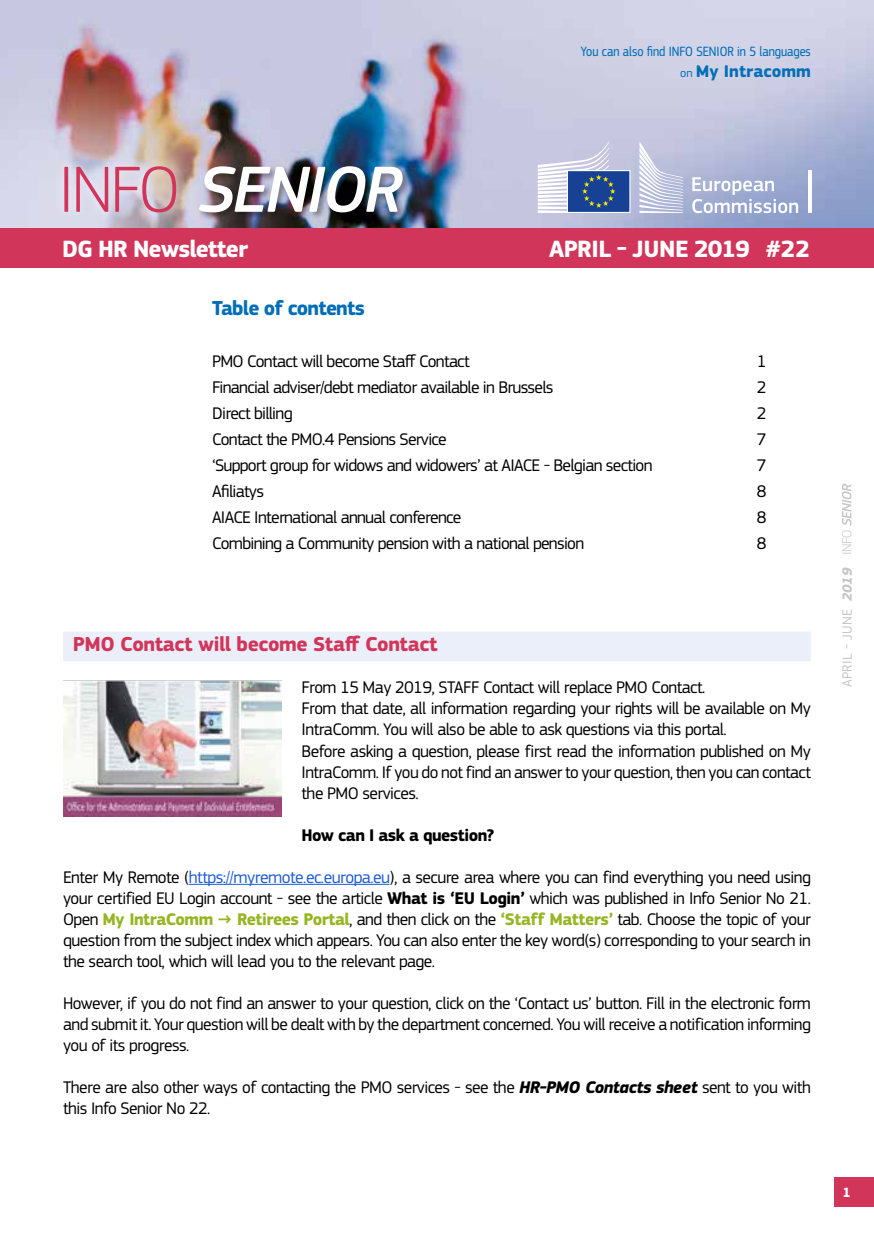
<style>
.page{position:relative;width:874px;height:1241px;background:#fff}
.page>*{position:absolute;margin:0;border:0;box-sizing:border-box;transform-origin:0 0}
.t1{font:700 24.5px "EC Square Sans Pro";letter-spacing:-.02em;color:#fff}
.t2{font:700 24.5px "EC Square Sans Pro";letter-spacing:-.04em;color:#fff}
.t3{font:700 21px "EC Square Sans Pro";letter-spacing:-.02em;color:#d1365a}
.t4{font:700 21px "EC Square Sans Pro";letter-spacing:-.04em;color:#006eb7}
.t5{font:17.5px/21px "EC Square Sans Pro";letter-spacing:-.03em;color:#000}
.t6{font:700 17.5px "EC Square Sans Pro";letter-spacing:-.03em;color:#000}
.t7{font:700 17.5px "EC Square Sans Pro";color:#006eb7}
.t8{font:14px "EC Square Sans Cond Pro";color:#006eb7}
.t9{font:14px "EC Square Sans Pro";letter-spacing:.02em;color:#c6c6c6}
.t10{font:700 14px "EC Square Sans Pro";color:#fff}
.s1{font-weight:400;font-size:12.25px}
.s2{color:#1d5cd6}
.s3{font-weight:700}
.s4{font-weight:700;color:#96b522}
.s5{font-weight:700;font-style:italic}
</style>
<div class="page">
<div style="left:833px;top:1176px;width:40px;height:30px;background:#d1365a"></div>
<svg style="left:842px;top:483px;width:9px;height:70px"></svg>
<img style="left:0;top:0;width:873px;height:228px">
<div style="left:0;top:228px;width:873px;height:40px;background:#d1365a"></div>
<div style="left:197px;top:164px;width:214px;height:57px;background:#000;opacity:.38"></div>
<img style="left:198px;top:166px;width:204px;height:46px">
<div style="left:53px;top:155px;width:134px;height:68px;background:#fff;opacity:.75"></div>
<svg style="left:64px;top:166px;width:112px;height:46px;background:#d5a8b8"></svg>
<div style="left:63px;top:631px;width:747px;height:30px;background:#ebeff9"></div>
<hr style="left:189px;top:883px;width:200px;height:1px;background:#1d5cd6">
<img style="left:63px;top:680px;width:218px;height:136px">
<svg style="left:639px;top:141px;width:43px;height:72px"></svg>
<div style="left:567px;top:171px;width:62px;height:41px;background:#164194"></div>
<div style="left:566px;top:170px;width:64px;height:43px;border:1px solid #fff"></div>
<svg style="left:537px;top:141px;width:78px;height:72px"></svg>
<hr style="left:807px;top:170px;width:3px;height:43px;background:#fff">
<svg style="left:692px;top:177px;width:105px;height:36px"></svg>
<p class="t8" style="left:580px;top:43px;width:231px">You can also find INFO SENIOR in 5 languages</p>
<p class="t7" style="left:680px;top:60px;width:132px"><span class="s1">on</span> My Intracomm</p>
<h1 class="t2" style="left:62px;top:234px;width:187px">DG HR Newsletter</h1>
<h1 class="t1" style="left:549px;top:234px;width:262px">APRIL - JUNE 2019 #22</h1>
<p class="t4" style="left:212px;top:296px;width:154px">Table of contents</p>
<p class="t5" style="left:212px;top:351px;width:259px">PMO Contact will become Staff Contact</p>
<p class="t5" style="left:756px;top:351px;width:11px">1</p>
<p class="t5" style="left:212px;top:377px;width:343px">Financial adviser/debt mediator available in Brussels</p>
<p class="t5" style="left:756px;top:377px;width:11px">2</p>
<p class="t5" style="left:212px;top:403px;width:82px">Direct billing</p>
<p class="t5" style="left:756px;top:403px;width:11px">2</p>
<p class="t5" style="left:212px;top:429px;width:236px">Contact the PMO.4 Pensions Service</p>
<p class="t5" style="left:756px;top:429px;width:11px">7</p>
<p class="t5" style="left:212px;top:455px;width:442px">‘Support group for widows and widowers’ at AIACE - Belgian section</p>
<p class="t5" style="left:756px;top:455px;width:11px">7</p>
<p class="t5" style="left:212px;top:481px;width:53px">Afiliatys</p>
<p class="t5" style="left:756px;top:481px;width:11px">8</p>
<p class="t5" style="left:212px;top:506px;width:251px">AIACE International annual conference</p>
<p class="t5" style="left:756px;top:506px;width:11px">8</p>
<p class="t5" style="left:212px;top:532px;width:373px">Combining a Community pension with a national pension</p>
<p class="t5" style="left:756px;top:532px;width:11px">8</p>
<p class="t3" style="left:73px;top:632px;width:366px">PMO Contact will become Staff Contact</p>
<p class="t5" style="left:301px;top:677px;width:510px">From 15 May 2019, STAFF Contact will replace PMO Contact.<br>From that date, all information regarding your rights will be available on My IntraComm. You will also be able to ask questions via this portal.<br>Before asking a question, please first read the information published on My IntraComm. If you do not find an answer to your question, then you can contact the PMO services.</p>
<p class="t6" style="left:301px;top:824px;width:194px">How can I ask a question?</p>
<p class="t5" style="left:63px;top:866px;width:749px;text-align:justify">Enter My Remote (<span class="s2">https://myremote.ec.europa.eu</span>), a secure area where you can find everything you need using your certified EU Login account - see the article <span class="s3">What is ‘EU Login’</span> which was published in Info Senior No 21.<br>Open <span class="s4">My IntraComm → Retirees Portal</span>, and then click on the <span class="s4">‘Staff Matters’</span> tab. Choose the topic of your question from the subject index which appears. You can also enter the key word(s) corresponding to your search in the search tool, which will lead you to the relevant page.</p>
<p class="t5" style="left:63px;top:992px;width:749px;text-align:justify">However, if you do not find an answer to your question, click on the ‘Contact us’ button. Fill in the electronic form and submit it. Your question will be dealt with by the department concerned. You will receive a notification informing you of its progress.</p>
<p class="t5" style="left:63px;top:1076px;width:749px">There are also other ways of contacting the PMO services - see the <span class="s5">HR-PMO Contacts sheet</span> sent to you with this Info Senior No 22.</p>
<p class="t9" style="left:838px;top:687px;width:120px;rotate:-90deg">APRIL - JUNE <span class="s5">2019</span></p>
<p class="t10" style="left:842px;top:1183px;width:10px">1</p>
</div>
